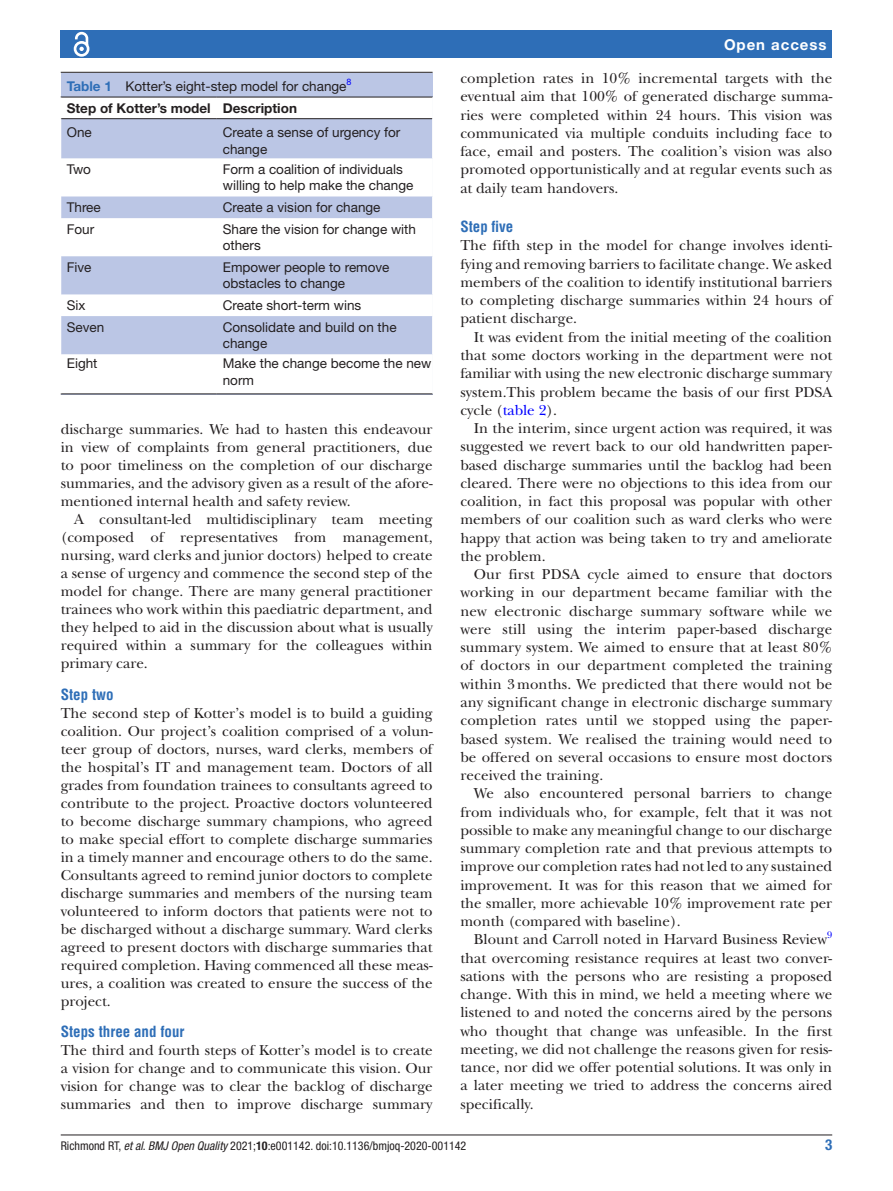
<style>
.page{position:relative;width:893px;height:1191px;background:#fff}
.page>*{position:absolute;margin:0;border:0;box-sizing:border-box;transform-origin:0 0}
.t1{font:15px/18.3px "New Baskerville";color:#231f20;text-align:justify}
.t2{font:700 condensed 15px "Helvetica LT Std";color:#2e6eb7}
.t3{font:700 15px "Helvetica Neue LT Std";letter-spacing:.065em;color:#fff}
.t4{font:700 condensed 15px "Helvetica Neue LT Std";color:#2e6eb7}
.t5{font:13.5px/16.5px "Helvetica Neue LT Std";color:#231f20}
.t6{font:condensed 12px "Helvetica Neue LT Std";color:#231f20}
.s1{font-weight:700;color:#2e6eb7}
.s2{font-weight:700}
.s3{color:#00f}
.s4{font-style:italic}
</style>
<div class="page">
<hr style="left:61px;top:1134px;width:771px;height:1px;background:#231f20">
<div style="left:61px;top:31px;width:771px;height:27px;background:#2e6eb7"></div>
<svg style="left:73px;top:31px;width:17px;height:26px"></svg>
<div style="left:61px;top:73px;width:372px;height:321px;background:#bbc6e5"></div>
<hr style="left:61px;top:72px;width:372px;height:1px;background:#231f20">
<svg style="left:61px;top:98px;width:371px;height:295px;fill:#fff"></svg>
<hr style="left:61px;top:97px;width:156px;height:1px;background:#231f20">
<hr style="left:61px;top:118px;width:156px;height:1px;background:#231f20">
<hr style="left:217px;top:97px;width:216px;height:1px;background:#231f20">
<hr style="left:217px;top:118px;width:215px;height:1px;background:#231f20">
<hr style="left:61px;top:393px;width:156px;height:1px;background:#231f20">
<hr style="left:217px;top:393px;width:216px;height:1px;background:#231f20">
<svg style="left:432px;top:97px;width:1px;height:22px"></svg>
<hr style="left:432px;top:119px;width:1px;height:39px;background:#fff">
<hr style="left:432px;top:158px;width:1px;height:38px;background:#fff">
<svg style="left:432px;top:196px;width:1px;height:22px"></svg>
<hr style="left:432px;top:218px;width:1px;height:38px;background:#fff">
<hr style="left:432px;top:256px;width:1px;height:38px;background:#fff">
<svg style="left:432px;top:294px;width:1px;height:22px"></svg>
<hr style="left:432px;top:316px;width:1px;height:38px;background:#fff">
<hr style="left:432px;top:354px;width:1px;height:39px;background:#fff">
<p class="t5" style="left:67px;top:75px;width:286px;line-height:22px"><span class="s1">Table 1</span> Kotter’s eight-step model for change<sup>8<br></sup><span class="s2">Step of Kotter’s model Description</span></p>
<p class="t5" style="left:67px;top:124px;width:27px">One</p>
<p class="t5" style="left:223px;top:124px;width:179px">Create a sense of urgency for change</p>
<p class="t5" style="left:67px;top:161px;width:26px">Two</p>
<p class="t5" style="left:223px;top:161px;width:192px">Form a coalition of individuals willing to help make the change</p>
<p class="t5" style="left:67px;top:199px;width:36px">Three</p>
<p class="t5" style="left:223px;top:199px;width:159px">Create a vision for change</p>
<p class="t5" style="left:67px;top:220px;width:29px">Four</p>
<p class="t5" style="left:223px;top:220px;width:195px">Share the vision for change with others</p>
<p class="t5" style="left:67px;top:259px;width:26px">Five</p>
<p class="t5" style="left:223px;top:259px;width:168px">Empower people to remove obstacles to change</p>
<p class="t5" style="left:67px;top:297px;width:20px">Six</p>
<p class="t5" style="left:223px;top:297px;width:140px">Create short-term wins</p>
<p class="t5" style="left:67px;top:318px;width:39px">Seven</p>
<p class="t5" style="left:223px;top:318px;width:175px">Consolidate and build on the change</p>
<p class="t5" style="left:67px;top:355px;width:32px">Eight</p>
<p class="t5" style="left:223px;top:355px;width:210px">Make the change become the new norm</p>
<p class="t1" style="left:61px;top:420px;width:373px">discharge summaries. We had to hasten this endeavour in view of complaints from general practitioners, due to poor timeliness on the completion of our discharge summaries, and the advisory given as a result of the afore&shy;mentioned internal health and safety review.</p>
<p class="t1" style="left:61px;top:510px;width:373px;text-indent:14px">A consultant-led multidisciplinary team meeting (composed of representatives from management, nursing, ward clerks and junior doctors) helped to create a sense of urgency and commence the second step of the model for change. There are many general practitioner trainees who work within this paediatric department, and they helped to aid in the discussion about what is usually required within a summary for the colleagues within primary care.</p>
<p class="t2" style="left:61px;top:685px;width:54px">Step two</p>
<p class="t1" style="left:61px;top:704px;width:373px">The second step of Kotter’s model is to build a guiding coalition. Our project’s coalition comprised of a volun&shy;teer group of doctors, nurses, ward clerks, members of the hospital’s IT and management team. Doctors of all grades from foundation trainees to consultants agreed to contribute to the project. Proactive doctors volunteered to become discharge summary champions, who agreed to make special effort to complete discharge summaries in a timely manner and encourage others to do the same.<br>Consultants agreed to remind junior doctors to complete discharge summaries and members of the nursing team volunteered to inform doctors that patients were not to be discharged without a discharge summary. Ward clerks agreed to present doctors with discharge summaries that required completion. Having commenced all these meas&shy;ures, a coalition was created to ensure the success of the project.</p>
<p class="t2" style="left:61px;top:1022px;width:125px">Steps three and four</p>
<p class="t1" style="left:61px;top:1041px;width:373px">The third and fourth steps of Kotter’s model is to create a vision for change and to communicate this vision. Our vision for change was to clear the backlog of discharge summaries and then to improve discharge summary</p>
<p class="t3" style="left:724px;top:35px;width:104px">Open access</p>
<p class="t1" style="left:460px;top:69px;width:373px">completion rates in 10% incremental targets with the eventual aim that 100% of generated discharge summa&shy;ries were completed within 24 hours. This vision was communicated via multiple conduits including face to face, email and posters. The coalition’s vision was also promoted opportunistically and at regular events such as at daily team handovers.</p>
<p class="t2" style="left:460px;top:217px;width:54px">Step five</p>
<p class="t1" style="left:460px;top:236px;width:373px">The fifth step in the model for change involves identi&shy;fying and removing barriers to facilitate change. We asked members of the coalition to identify institutional barriers to completing discharge summaries within 24 hours of patient discharge.</p>
<p class="t1" style="left:460px;top:328px;width:373px;text-indent:13px">It was evident from the initial meeting of the coalition that some doctors working in the department were not familiar with using the new electronic discharge summary system.This problem became the basis of our first PDSA cycle (<span class="s3">table 2</span>).</p>
<p class="t1" style="left:460px;top:419px;width:373px;text-indent:13px">In the interim, since urgent action was required, it was suggested we revert back to our old handwritten paper&shy;based discharge summaries until the backlog had been cleared. There were no objections to this idea from our coalition, in fact this proposal was popular with other members of our coalition such as ward clerks who were happy that action was being taken to try and ameliorate the problem.</p>
<p class="t1" style="left:460px;top:565px;width:373px;text-indent:14px">Our first PDSA cycle aimed to ensure that doctors working in our department became familiar with the new electronic discharge summary software while we were still using the interim paper-based discharge summary system. We aimed to ensure that at least 80% of doctors in our department completed the training within 3 months. We predicted that there would not be any significant change in electronic discharge summary completion rates until we stopped using the paper&shy;based system. We realised the training would need to be offered on several occasions to ensure most doctors received the training.</p>
<p class="t1" style="left:460px;top:784px;width:373px;text-indent:14px">We also encountered personal barriers to change from individuals who, for example, felt that it was not possible to make any meaningful change to our discharge summary completion rate and that previous attempts to improve our completion rates had not led to any sustained improvement. It was for this reason that we aimed for the smaller, more achievable 10% improvement rate per month (compared with baseline).</p>
<p class="t1" style="left:460px;top:930px;width:373px;text-indent:14px">Blount and Carroll noted in Harvard Business Review<sup>9 </sup>that overcoming resistance requires at least two conver&shy;sations with the persons who are resisting a proposed change. With this in mind, we held a meeting where we listened to and noted the concerns aired by the persons who thought that change was unfeasible. In the first meeting, we did not challenge the reasons given for resis&shy;tance, nor did we offer potential solutions. It was only in a later meeting we tried to address the concerns aired specifically.</p>
<p class="t6" style="left:61px;top:1138px;width:407px">Richmond RT, <span class="s4">et al</span>. <span class="s4">BMJ Open Quality</span> 2021;<span class="s2">10</span>:e001142. doi:10.1136/bmjoq-2020-001142</p>
<p class="t4" style="left:825px;top:1135px;width:9px">3</p>
</div>
